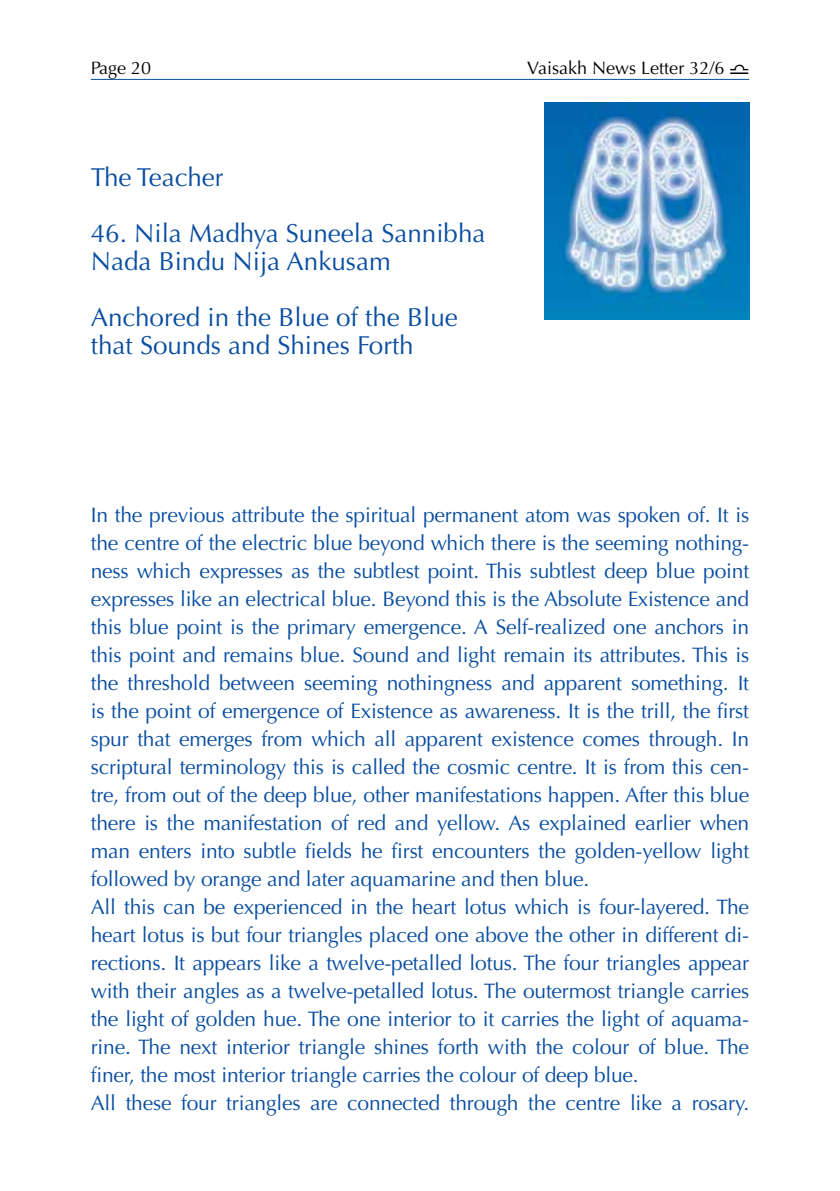
<style>
.page{position:relative;width:840px;height:1191px;background:#fff}
.page>*{position:absolute;margin:0;border:0;box-sizing:border-box;transform-origin:0 0}
.t1{font:26px/28px "Optima";color:#084da1}
.t2{font:21px/28px "Optima";letter-spacing:-.01em;color:#084da1}
.t3{font:18px "Optima";color:#000}
.s1{font-family:"Glyphs"}
</style>
<div class="page">
<hr style="left:91px;top:79px;width:657px;height:1px;background:#084da1">
<img style="left:544px;top:102px;width:204px;height:217px">
<p class="t3" style="left:91px;top:57px;width:62px">Page 20</p>
<p class="t3" style="left:527px;top:57px;width:223px">Vaisakh News Letter 32/6 <span class="s1">7</span></p>
<p class="t1" style="left:91px;top:163px;width:134px">The Teacher</p>
<p class="t1" style="left:91px;top:219px;width:396px">46. Nila Madhya Suneela Sannibha<br>Nada Bindu Nija Ankusam</p>
<p class="t1" style="left:91px;top:303px;width:368px">Anchored in the Blue of the Blue that Sounds and Shines Forth</p>
<p class="t2" style="left:91px;top:501px;width:659px">In the previous attribute the spiritual permanent atom was spoken of. It is the centre of the electric blue beyond which there is the seeming nothing&shy;ness which expresses as the subtlest point. This subtlest deep blue point expresses like an electrical blue. Beyond this is the Absolute Existence and this blue point is the primary emergence. A Self-realized one anchors in this point and remains blue. Sound and light remain its attributes. This is the threshold between seeming nothingness and apparent something. It is the point of emergence of Existence as awareness. It is the trill, the first spur that emerges from which all apparent existence comes through. In scriptural terminology this is called the cosmic centre. It is from this cen&shy;tre, from out of the deep blue, other manifestations happen. After this blue there is the manifestation of red and yellow. As explained earlier when man enters into subtle fields he first encounters the golden-yellow light followed by orange and later aquamarine and then blue.<br>All this can be experienced in the heart lotus which is four-layered. The heart lotus is but four triangles placed one above the other in different di&shy;rections. It appears like a twelve-petalled lotus. The four triangles appear with their angles as a twelve-petalled lotus. The outermost triangle carries the light of golden hue. The one interior to it carries the light of aquama&shy;rine. The next interior triangle shines forth with the colour of blue. The finer, the most interior triangle carries the colour of deep blue.<br>All these four triangles are connected through the centre like a rosary.</p>
</div>
